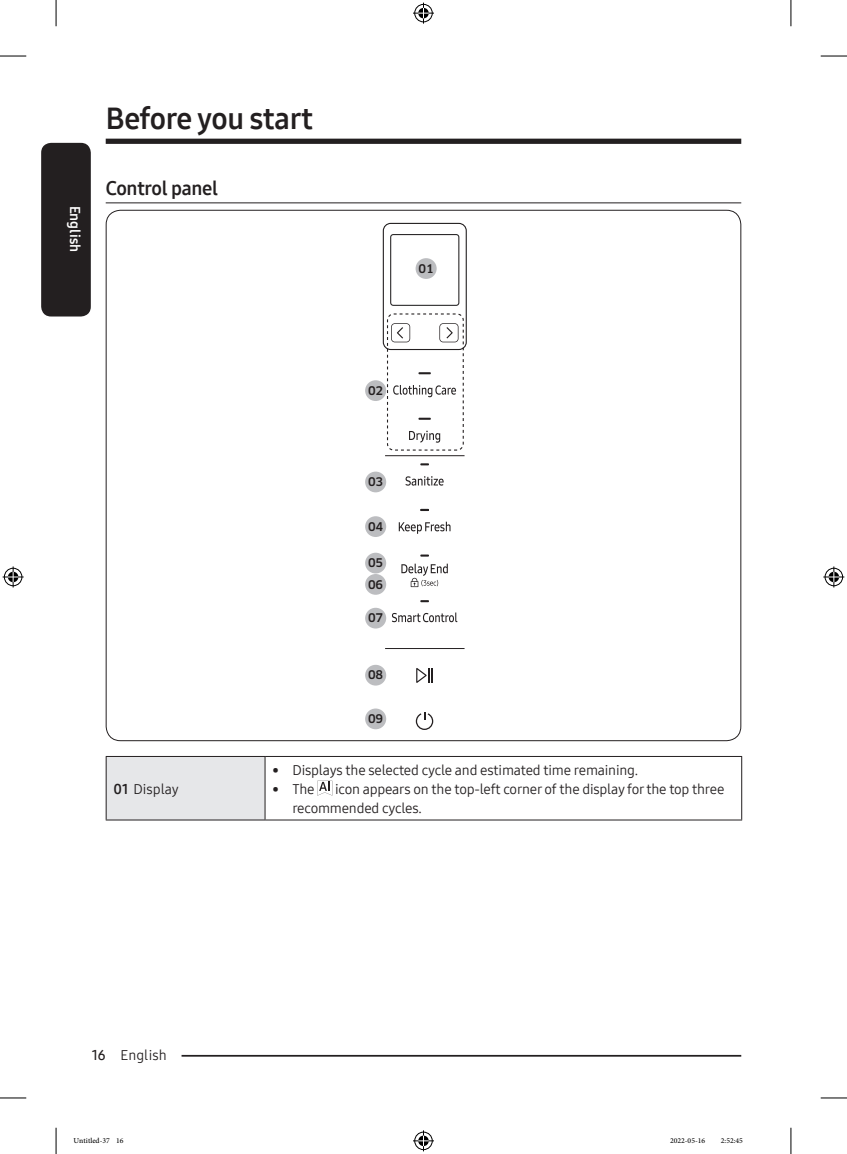
<style>
.page{position:relative;width:847px;height:1154px;background:#fff}
.page>*{position:absolute;margin:0;border:0;box-sizing:border-box;transform-origin:0 0}
.t1{font:29.75px "Samsung One 700";letter-spacing:-.01em;color:#231f20}
.t2{font:19.25px "Samsung One 700";letter-spacing:-.015em;color:#231f20}
.t3{font:14px/18.9px "Samsung One 400";letter-spacing:-.015em;color:#231f20}
.t4{font:14px "Samsung One 700";color:#fff}
.image{font:500 11.72px "Samsung Clan Pro";letter-spacing:-.015em;color:#231f20}
.t5{font:10.5px "Adobe Arabic";color:#000}
.s1{font-family:"Samsung One 700"}
.s2{font-family:"Samsung One 600"}
</style>
<div class="page">
<div style="left:41px;top:143px;width:50px;height:173px;background:#231f20;border-radius:10px"></div>
<div style="left:106px;top:139px;width:635px;height:5px;background:#231f20"></div>
<hr style="left:135px;top:1055px;width:606px;height:1px;background:#231f20">
<div style="left:106px;top:1045px;width:75px;height:17px;background:#fff"></div>
<hr style="left:106px;top:202px;width:635px;height:1px;background:#231f20">
<hr style="left:385px;top:648px;width:79px;height:1px;background:#231f20">
<div style="left:382px;top:223px;width:84px;height:127px;border:1px solid #231f20;border-radius:7px"></div>
<svg style="left:391px;top:323px;width:19px;height:19px"></svg>
<svg style="left:439px;top:323px;width:19px;height:19px"></svg>
<hr style="left:385px;top:455px;width:79px;height:1px;background:#231f20">
<div style="left:390px;top:234px;width:69px;height:72px;border:1px solid #2b292a;border-radius:3px"></div>
<svg style="left:418px;top:372px;width:12px;height:2px"></svg>
<svg style="left:418px;top:418px;width:12px;height:2px"></svg>
<svg style="left:420px;top:463px;width:9px;height:2px"></svg>
<svg style="left:420px;top:509px;width:9px;height:2px"></svg>
<svg style="left:420px;top:554px;width:9px;height:3px"></svg>
<svg style="left:420px;top:600px;width:9px;height:2px"></svg>
<svg style="left:415px;top:712px;width:18px;height:18px"></svg>
<svg style="left:416px;top:668px;width:16px;height:15px"></svg>
<svg style="left:409px;top:431px;width:31px;height:12px"></svg>
<svg style="left:405px;top:476px;width:38px;height:10px"></svg>
<svg style="left:398px;top:522px;width:52px;height:12px"></svg>
<svg style="left:392px;top:612px;width:65px;height:10px"></svg>
<svg style="left:393px;top:385px;width:63px;height:12px"></svg>
<svg style="left:401px;top:564px;width:46px;height:23px"></svg>
<div style="left:415px;top:258px;width:21px;height:21px;background:#bcbdc0;border-radius:50%"></div>
<div style="left:387px;top:313px;width:76px;height:138px;border:1px dashed #231f20;border-radius:6px"></div>
<div style="left:365px;top:380px;width:21px;height:21px;background:#bcbdc0;border-radius:50%"></div>
<div style="left:365px;top:472px;width:21px;height:20px;background:#bcbdc0;border-radius:50%"></div>
<div style="left:365px;top:516px;width:21px;height:21px;background:#bcbdc0;border-radius:50%"></div>
<div style="left:365px;top:553px;width:21px;height:20px;background:#bcbdc0;border-radius:50%"></div>
<div style="left:365px;top:608px;width:21px;height:20px;background:#bcbdc0;border-radius:50%"></div>
<div style="left:365px;top:574px;width:21px;height:21px;background:#bcbdc0;border-radius:50%"></div>
<div style="left:365px;top:665px;width:21px;height:20px;background:#bcbdc0;border-radius:50%"></div>
<div style="left:365px;top:708px;width:21px;height:21px;background:#bcbdc0;border-radius:50%"></div>
<div style="left:106px;top:756px;width:159px;height:64px;background:#e6e7e9"></div>
<hr style="left:106px;top:756px;width:159px;height:1px;background:#231f20">
<hr style="left:106px;top:757px;width:1px;height:62px;background:#231f20">
<hr style="left:265px;top:756px;width:476px;height:1px;background:#231f20">
<hr style="left:264px;top:757px;width:1px;height:62px;background:#231f20">
<hr style="left:741px;top:757px;width:1px;height:62px;background:#231f20">
<hr style="left:106px;top:819px;width:159px;height:1px;background:#231f20">
<hr style="left:265px;top:819px;width:476px;height:1px;background:#231f20">
<svg style="left:317px;top:781px;width:14px;height:14px"></svg>
<svg style="left:0;top:56px;width:26px;height:1px"></svg>
<svg style="left:820px;top:56px;width:26px;height:1px"></svg>
<svg style="left:0;top:1097px;width:26px;height:1px"></svg>
<svg style="left:820px;top:1097px;width:26px;height:1px"></svg>
<svg style="left:56px;top:0;width:1px;height:26px"></svg>
<svg style="left:56px;top:1128px;width:1px;height:26px"></svg>
<svg style="left:790px;top:0;width:1px;height:26px"></svg>
<svg style="left:790px;top:1128px;width:1px;height:26px"></svg>
<svg style="left:413px;top:3px;width:21px;height:21px"></svg>
<svg style="left:413px;top:1130px;width:21px;height:21px"></svg>
<svg style="left:3px;top:566px;width:21px;height:21px"></svg>
<svg style="left:823px;top:566px;width:21px;height:21px"></svg>
<h1 class="t1" style="left:106px;top:98px;width:209px">Before you start</h1>
<p class="t4" style="left:84px;top:205px;width:48px;rotate:90deg">English</p>
<h2 class="t2" style="left:106px;top:175px;width:114px">Control panel</h2>
<p class="t3" style="left:113px;top:779px;width:67px"><span class="s1">01</span> Display</p>
<p class="image" style="left:418px;top:262px;width:17px">01</p>
<p class="image" style="left:368px;top:384px;width:17px">02</p>
<p class="image" style="left:368px;top:475px;width:17px">03</p>
<p class="image" style="left:368px;top:520px;width:17px">04</p>
<p class="image" style="left:368px;top:556px;width:17px">05</p>
<p class="image" style="left:368px;top:577px;width:17px">06</p>
<p class="image" style="left:368px;top:611px;width:17px">07</p>
<p class="image" style="left:368px;top:668px;width:17px">08</p>
<p class="image" style="left:368px;top:712px;width:17px">09</p>
<p class="t3" style="left:272px;top:760px;width:367px">• Displays the selected cycle and estimated time remaining.</p>
<p class="t3" style="left:272px;top:779px;width:44px">• The</p>
<p class="t3" style="left:292px;top:779px;width:433px;text-indent:43px">icon appears on the top-left corner of the display for the top three recommended cycles.</p>
<p class="t3" style="left:92px;top:1045px;width:76px"><span class="s2">16</span> English</p>
<p class="t5" style="left:74px;top:1133px;width:51px">Untitled-37 16</p>
<p class="t5" style="left:669px;top:1133px;width:37px">2022-05-16</p>
<p class="t5" style="left:720px;top:1133px;width:24px">2:52:45</p>
</div>
